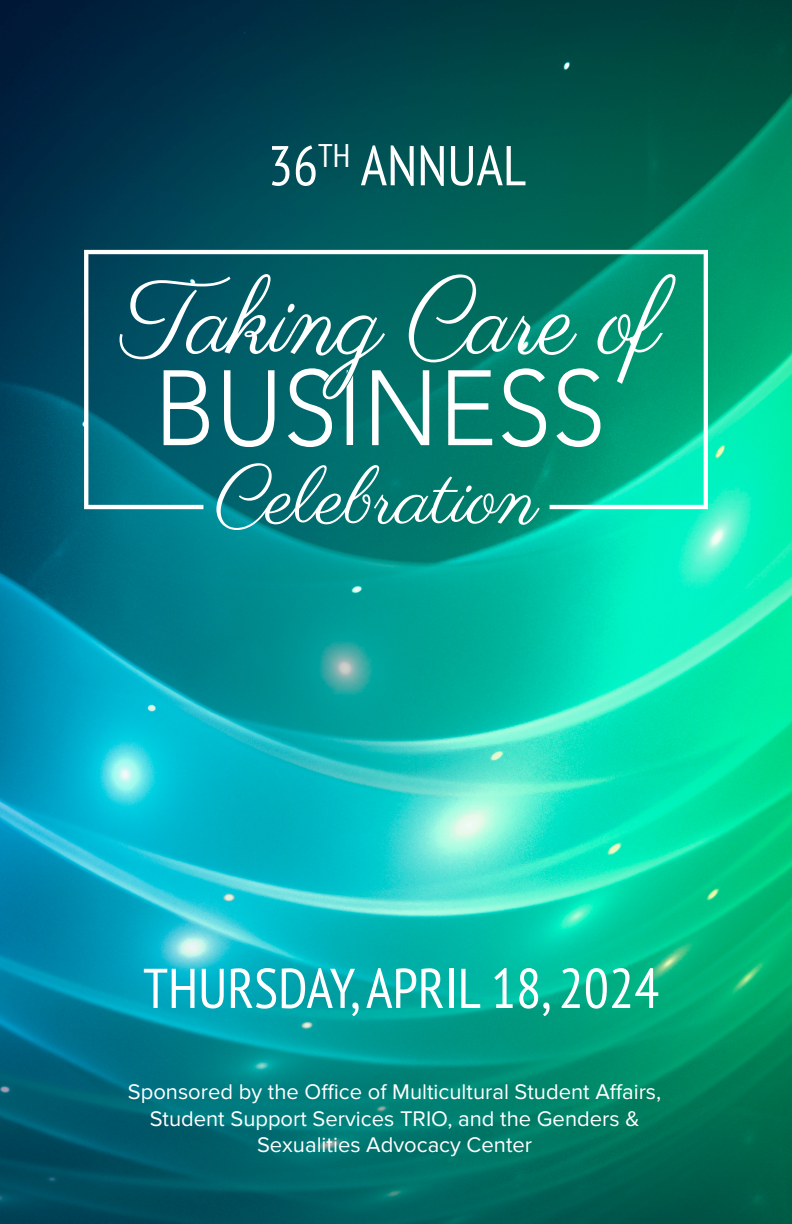
<style>
.page{position:relative;width:792px;height:1224px;background:#fff}
.page>*{position:absolute;margin:0;border:0;box-sizing:border-box;transform-origin:0 0}
.t1{font:80.2px "Parisienne";color:#fff}
.t2{font:condensed 56px "PT Sans";color:#fff}
.t3{font:22px/26.4px "Proxima Nova";color:#fff;text-align:center}
</style>
<div class="page">
<img style="left:0;top:0;width:792px;height:1224px">
<svg style="left:84px;top:250px;width:624px;height:259px;background:#1a8982"></svg>
<svg style="left:120px;top:274px;width:556px;height:173px;background:#2d8a84"></svg>
<p class="t2" style="left:268px;top:130px;width:260px">36<sup>TH</sup> ANNUAL</p>
<p class="t1" style="left:215px;top:449px;width:325px">Celebration</p>
<p class="t2" style="left:143px;top:952px;width:518px">THURSDAY, APRIL 18, 2024</p>
<p class="t3" style="left:128px;top:1079px;width:535px">Sponsored by the Office of Multicultural Student Affairs,<br>Student Support Services TRIO, and the Genders &amp;<br>Sexualities Advocacy Center</p>
</div>
